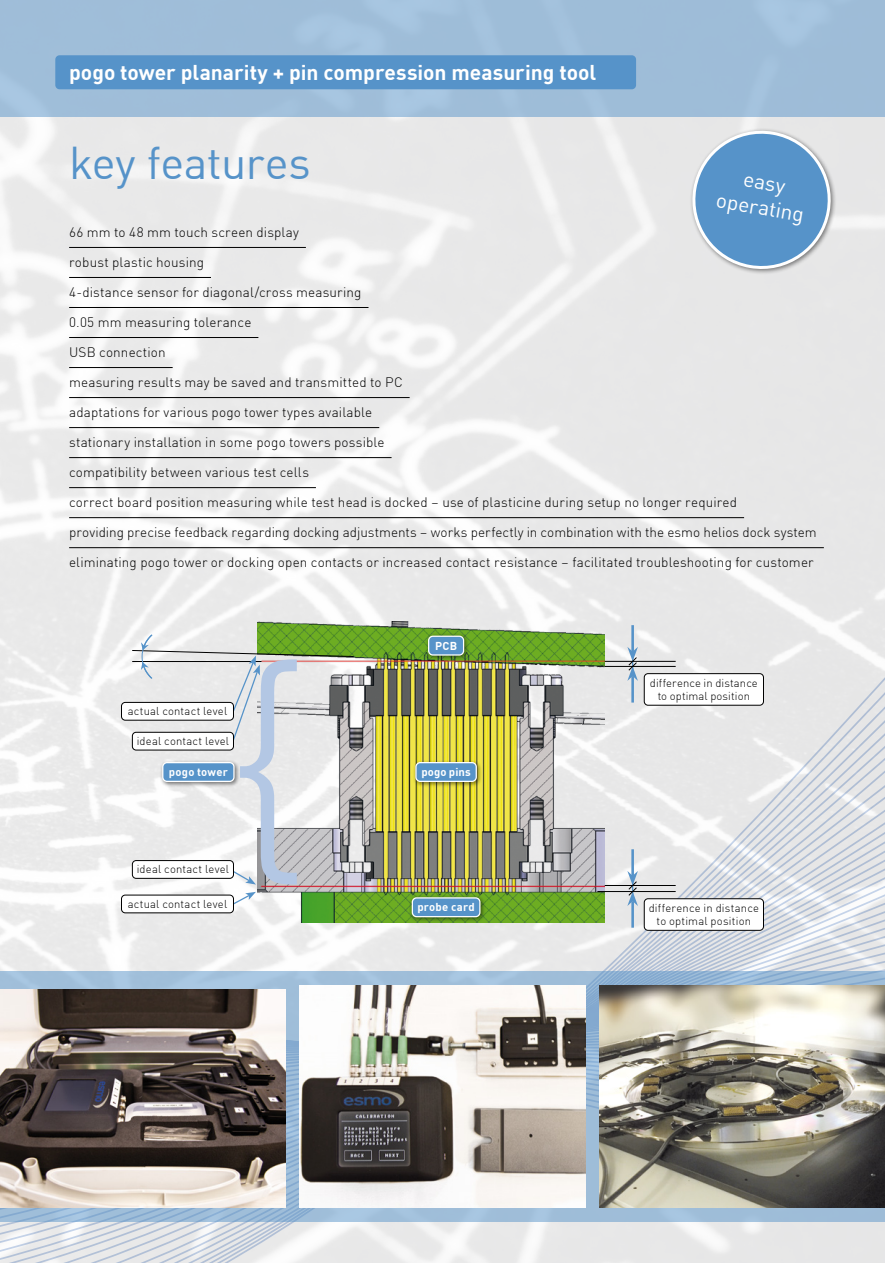
<style>
.page{position:relative;width:885px;height:1263px;background:#fff}
.page>*{position:absolute;margin:0;border:0;box-sizing:border-box;transform-origin:0 0}
.t1{font:45px "DIN Offc";letter-spacing:-.01em;color:#5693c9}
.t2{font:700 21px "DIN Offc";color:#fff}
.t3{font:21px/25.2px "DIN Offc";color:#fff;text-align:center}
.t4{font:300 13.5px "DIN Offc";letter-spacing:.01em;color:#000}
.t5{font:300 11.25px/13.5px "DIN Offc";letter-spacing:.02em;color:#000;text-align:center}
.t6{font:700 11.25px "DIN Offc";letter-spacing:.02em;color:#fff}
</style>
<div class="page">
<img style="left:0;top:117px;width:884px;height:1146px">
<div style="left:0;top:0;width:884px;height:117px;background:#9fbdd8"></div>
<div style="left:55px;top:55px;width:581px;height:34px;background:#5693c9;border-radius:4px"></div>
<svg style="left:685px;top:123px;width:152px;height:150px;background:#8eb3d3"></svg>
<hr style="left:69px;top:247px;width:237px;height:1px;background:#000">
<hr style="left:69px;top:277px;width:142px;height:1px;background:#000">
<hr style="left:69px;top:307px;width:299px;height:1px;background:#000">
<hr style="left:69px;top:337px;width:189px;height:1px;background:#000">
<hr style="left:69px;top:367px;width:104px;height:1px;background:#000">
<hr style="left:69px;top:397px;width:340px;height:1px;background:#000">
<hr style="left:69px;top:427px;width:310px;height:1px;background:#000">
<hr style="left:69px;top:457px;width:322px;height:1px;background:#000">
<hr style="left:69px;top:487px;width:247px;height:1px;background:#000">
<hr style="left:69px;top:517px;width:675px;height:1px;background:#000">
<hr style="left:69px;top:547px;width:754px;height:1px;background:#000">
<img style="left:257px;top:621px;width:347px;height:301px">
<div style="left:425px;top:633px;width:44px;height:28px;background:#000;opacity:.5"></div>
<div style="left:428px;top:636px;width:35px;height:19px;background:#5693c9;border-radius:4px"></div>
<div style="left:428px;top:636px;width:36px;height:20px;border:1px solid #fff;border-radius:4px"></div>
<div style="left:409px;top:895px;width:76px;height:28px;background:#000;opacity:.5"></div>
<div style="left:412px;top:898px;width:68px;height:19px;background:#5693c9;border-radius:4px"></div>
<div style="left:411px;top:897px;width:69px;height:20px;border:1px solid #fff;border-radius:4px"></div>
<div style="left:412px;top:759px;width:70px;height:28px;background:#000;opacity:.5"></div>
<div style="left:416px;top:763px;width:60px;height:18px;background:#5693c9;border-radius:4px"></div>
<div style="left:415px;top:762px;width:62px;height:20px;border:1px solid #fff;border-radius:4px"></div>
<hr style="left:631px;top:625px;width:3px;height:27px;background:#5693c9">
<hr style="left:631px;top:676px;width:3px;height:26px;background:#5693c9">
<hr style="left:604px;top:661px;width:71px;height:1px;background:#000">
<hr style="left:604px;top:666px;width:71px;height:1px;background:#000">
<svg style="left:627px;top:643px;width:11px;height:38px"></svg>
<div style="left:644px;top:674px;width:119px;height:31px;background:#fff;border-radius:4px"></div>
<div style="left:644px;top:673px;width:119px;height:32px;border:1px solid #000;border-radius:4px"></div>
<hr style="left:631px;top:849px;width:3px;height:27px;background:#5693c9">
<hr style="left:631px;top:901px;width:3px;height:27px;background:#5693c9">
<hr style="left:604px;top:885px;width:71px;height:1px;background:#000">
<hr style="left:597px;top:891px;width:78px;height:1px;background:#000">
<svg style="left:627px;top:868px;width:11px;height:38px"></svg>
<div style="left:644px;top:899px;width:119px;height:31px;background:#fff;border-radius:4px"></div>
<div style="left:644px;top:898px;width:119px;height:32px;border:1px solid #000;border-radius:4px"></div>
<svg style="left:231px;top:892px;width:25px;height:14px"></svg>
<div style="left:121px;top:895px;width:112px;height:18px;background:#fff;border-radius:4px"></div>
<div style="left:121px;top:895px;width:112px;height:18px;border:1px solid #000;border-radius:4px"></div>
<svg style="left:132px;top:633px;width:222px;height:251px"></svg>
<div style="left:121px;top:702px;width:112px;height:18px;background:#fff;border-radius:4px"></div>
<div style="left:121px;top:702px;width:112px;height:18px;border:1px solid #000;border-radius:4px"></div>
<svg style="left:0;top:971px;width:884px;height:250px;background:#9cbcd8"></svg>
<img style="left:299px;top:985px;width:286px;height:223px">
<img style="left:0;top:989px;width:286px;height:219px">
<img style="left:599px;top:985px;width:285px;height:223px">
<h2 class="t2" style="left:69px;top:58px;width:528px">pogo tower planarity + pin compression measuring tool</h2>
<h1 class="t1" style="left:69px;top:135px;width:243px">key features</h1>
<p class="t4" style="left:69px;top:223px;width:231px">66 mm to 48 mm touch screen display</p>
<p class="t4" style="left:69px;top:253px;width:136px">robust plastic housing</p>
<p class="t4" style="left:69px;top:283px;width:294px">4-distance sensor for diagonal/cross measuring</p>
<p class="t4" style="left:69px;top:314px;width:184px">0.05 mm measuring tolerance</p>
<p class="t4" style="left:69px;top:344px;width:98px">USB connection</p>
<p class="t4" style="left:69px;top:374px;width:335px">measuring results may be saved and transmitted to PC</p>
<p class="t4" style="left:69px;top:404px;width:304px">adaptations for various pogo tower types available</p>
<p class="t4" style="left:69px;top:434px;width:317px">stationary installation in some pogo towers possible</p>
<p class="t4" style="left:69px;top:464px;width:241px">compatibility between various test cells</p>
<p class="t4" style="left:69px;top:494px;width:669px">correct board position measuring while test head is docked – use of plasticine during setup no longer required</p>
<p class="t4" style="left:69px;top:524px;width:749px">providing precise feedback regarding docking adjustments – works perfectly in combination with the esmo helios dock system</p>
<p class="t4" style="left:69px;top:554px;width:746px">eliminating pogo tower or docking open contacts or increased contact resistance – facilitated troubleshooting for customer</p>
<h2 class="t3" style="left:723px;top:162px;width:90px;rotate:10deg">easy operating</h2>
<p class="t5" style="left:128px;top:704px;width:101px">actual contact level</p>
<p class="t5" style="left:137px;top:734px;width:94px">ideal contact level</p>
<p class="t6" style="left:169px;top:764px;width:60px">pogo tower</p>
<p class="t5" style="left:137px;top:863px;width:94px">ideal contact level</p>
<p class="t5" style="left:128px;top:897px;width:101px">actual contact level</p>
<p class="t6" style="left:435px;top:638px;width:24px">PCB</p>
<p class="t6" style="left:421px;top:764px;width:51px">pogo pins</p>
<p class="t6" style="left:417px;top:900px;width:59px">probe card</p>
<p class="t5" style="left:649px;top:676px;width:109px">difference in distance to optimal position</p>
<p class="t5" style="left:648px;top:901px;width:112px">difference in distance to optimal position</p>
</div>
